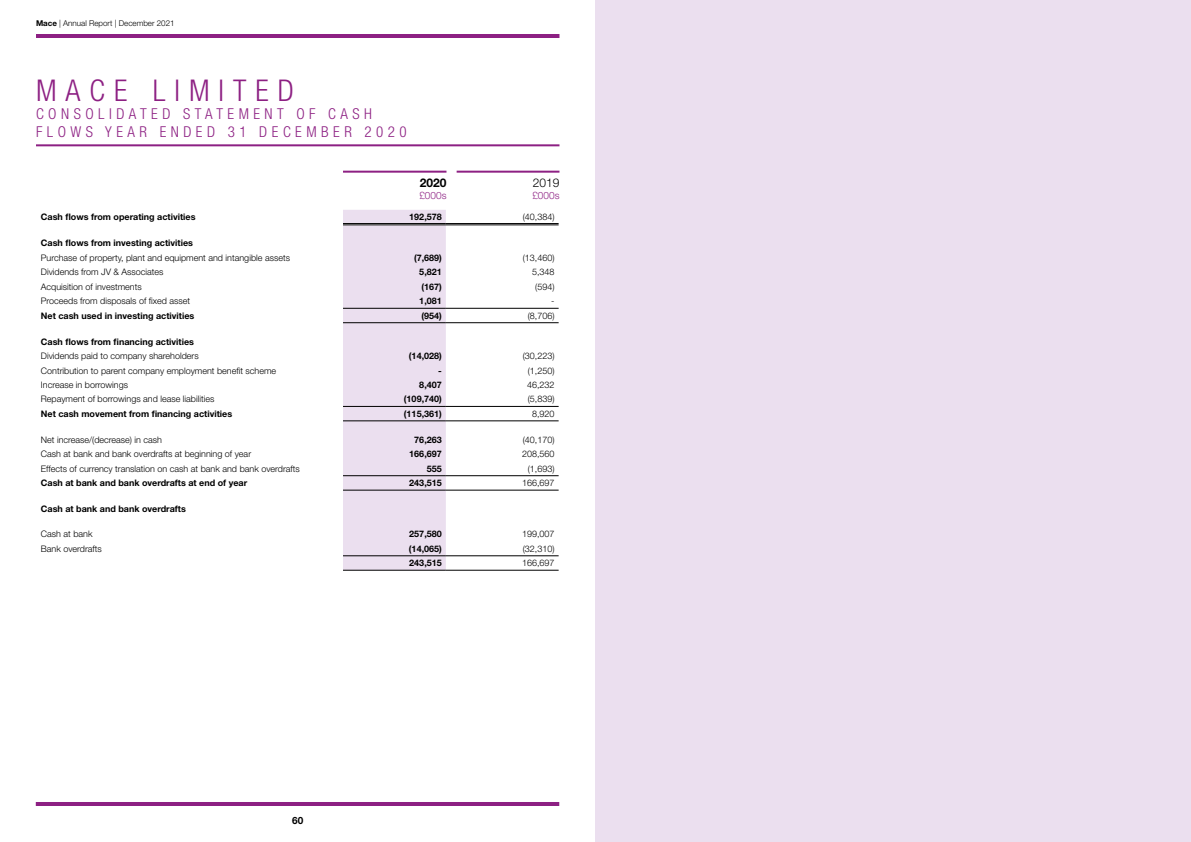
<style>
.page{position:relative;width:1191px;height:842px;background:#fff}
.page>*{position:absolute;margin:0;border:0;box-sizing:border-box;transform-origin:0 0}
.t1{font:300 condensed 30px "Helvetica Neue LT Std";letter-spacing:.3em;color:#8d2083}
.t2{font:300 condensed 15px/18px "Helvetica Neue LT Std";letter-spacing:.3em;color:#8d2083}
.t3{font:300 12px "Helvetica Neue LT Std";color:#000}
.t4{font:700 12px "Helvetica Neue LT Std";color:#000}
.t5{font:300 10px "Helvetica Neue LT Std";color:#8d2083}
.t6{font:700 10px "Helvetica Neue LT Std";color:#000}
.t7{font:300 9px "Helvetica Neue LT Std";color:#000}
.t8{font:700 9px "Helvetica Neue LT Std";color:#000}
.t9{font:300 8px "Helvetica Neue LT Std";color:#000}
.s1{font-weight:700}
</style>
<div class="page">
<hr style="left:36px;top:34px;width:523px;height:4px;background:#8d2083">
<hr style="left:36px;top:802px;width:523px;height:4px;background:#8d2083">
<hr style="left:36px;top:144px;width:523px;height:2px;background:#8d2083">
<div style="left:343px;top:210px;width:103px;height:360px;background:#ebdfef"></div>
<hr style="left:343px;top:223px;width:103px;height:2px;background:#fff">
<hr style="left:343px;top:308px;width:103px;height:1px;background:#000">
<hr style="left:446px;top:308px;width:112px;height:1px;background:#000">
<hr style="left:343px;top:322px;width:103px;height:1px;background:#000">
<hr style="left:446px;top:322px;width:112px;height:1px;background:#000">
<hr style="left:343px;top:406px;width:103px;height:1px;background:#000">
<hr style="left:446px;top:406px;width:112px;height:1px;background:#000">
<hr style="left:343px;top:420px;width:103px;height:1px;background:#000">
<hr style="left:446px;top:420px;width:112px;height:1px;background:#000">
<hr style="left:343px;top:475px;width:103px;height:1px;background:#000">
<hr style="left:446px;top:475px;width:112px;height:1px;background:#000">
<hr style="left:343px;top:490px;width:103px;height:1px;background:#000">
<hr style="left:446px;top:490px;width:112px;height:1px;background:#000">
<hr style="left:343px;top:555px;width:103px;height:1px;background:#000">
<hr style="left:446px;top:555px;width:112px;height:1px;background:#000">
<hr style="left:343px;top:570px;width:103px;height:1px;background:#000">
<hr style="left:446px;top:570px;width:112px;height:1px;background:#000">
<hr style="left:343px;top:223px;width:103px;height:1px;background:#000">
<hr style="left:343px;top:225px;width:103px;height:1px;background:#000">
<hr style="left:446px;top:223px;width:112px;height:1px;background:#000">
<hr style="left:446px;top:225px;width:112px;height:1px;background:#000">
<hr style="left:456px;top:171px;width:103px;height:2px;background:#8d2083">
<hr style="left:343px;top:171px;width:103px;height:2px;background:#8d2083">
<div style="left:595px;top:0;width:596px;height:842px;background:#ebdfef"></div>
<p class="t9" style="left:36px;top:18px;width:140px"><span class="s1">Mace</span> | Annual Report | December 2021</p>
<h1 class="t1" style="left:36px;top:73px;width:259px">MACE LIMITED</h1>
<h2 class="t2" style="left:36px;top:104px;width:372px">CONSOLIDATED STATEMENT OF CASH<br>FLOWS YEAR ENDED 31 DECEMBER 2020</h2>
<h3 class="t4" style="left:420px;top:175px;width:28px">2020</h3>
<p class="t5" style="left:419px;top:189px;width:29px">£000s</p>
<h3 class="t3" style="left:533px;top:175px;width:28px">2019</h3>
<p class="t5" style="left:532px;top:189px;width:29px">£000s</p>
<p class="t8" style="left:41px;top:211px;width:156px">Cash flows from operating activities</p>
<p class="t8" style="left:409px;top:211px;width:34px">192,578</p>
<p class="t7" style="left:523px;top:211px;width:33px">(40,384)</p>
<p class="t8" style="left:41px;top:237px;width:154px">Cash flows from investing activities</p>
<p class="t7" style="left:41px;top:252px;width:251px">Purchase of property, plant and equipment and intangible assets</p>
<p class="t8" style="left:414px;top:252px;width:29px">(7,689)</p>
<p class="t7" style="left:523px;top:252px;width:33px">(13,460)</p>
<p class="t7" style="left:41px;top:266px;width:124px">Dividends from JV &amp; Associates</p>
<p class="t8" style="left:419px;top:266px;width:24px">5,821</p>
<p class="t7" style="left:532px;top:266px;width:24px">5,348</p>
<p class="t7" style="left:41px;top:281px;width:102px">Acquisition of investments</p>
<p class="t8" style="left:421px;top:281px;width:22px">(167)</p>
<p class="t7" style="left:535px;top:281px;width:21px">(594)</p>
<p class="t7" style="left:41px;top:296px;width:151px">Proceeds from disposals of fixed asset</p>
<p class="t8" style="left:419px;top:295px;width:24px">1,081</p>
<p class="t7" style="left:551px;top:296px;width:5px">-</p>
<p class="t8" style="left:41px;top:310px;width:155px">Net cash used in investing activities</p>
<p class="t8" style="left:421px;top:310px;width:22px">(954)</p>
<p class="t7" style="left:528px;top:310px;width:28px">(8,706)</p>
<p class="t8" style="left:41px;top:336px;width:155px">Cash flows from financing activities</p>
<p class="t7" style="left:41px;top:350px;width:159px">Dividends paid to company shareholders</p>
<p class="t8" style="left:409px;top:350px;width:34px">(14,028)</p>
<p class="t7" style="left:523px;top:350px;width:33px">(30,223)</p>
<p class="t7" style="left:41px;top:365px;width:237px">Contribution to parent company employment benefit scheme</p>
<p class="t8" style="left:438px;top:365px;width:5px">-</p>
<p class="t7" style="left:528px;top:365px;width:28px">(1,250)</p>
<p class="t7" style="left:41px;top:379px;width:89px">Increase in borrowings</p>
<p class="t8" style="left:419px;top:379px;width:24px">8,407</p>
<p class="t7" style="left:527px;top:379px;width:29px">46,232</p>
<p class="t7" style="left:41px;top:394px;width:175px">Repayment of borrowings and lease liabilities</p>
<p class="t8" style="left:404px;top:394px;width:39px">(109,740)</p>
<p class="t7" style="left:528px;top:394px;width:28px">(5,839)</p>
<p class="t8" style="left:41px;top:408px;width:193px">Net cash movement from financing activities</p>
<p class="t8" style="left:404px;top:408px;width:39px">(115,361)</p>
<p class="t7" style="left:532px;top:408px;width:24px">8,920</p>
<p class="t7" style="left:41px;top:434px;width:123px">Net increase/(decrease) in cash</p>
<p class="t8" style="left:414px;top:434px;width:29px">76,263</p>
<p class="t7" style="left:523px;top:434px;width:33px">(40,170)</p>
<p class="t7" style="left:41px;top:449px;width:212px">Cash at bank and bank overdrafts at beginning of year</p>
<p class="t8" style="left:409px;top:448px;width:34px">166,697</p>
<p class="t7" style="left:522px;top:449px;width:34px">208,560</p>
<p class="t7" style="left:41px;top:463px;width:260px">Effects of currency translation on cash at bank and bank overdrafts</p>
<p class="t8" style="left:427px;top:463px;width:17px">555</p>
<p class="t7" style="left:528px;top:463px;width:28px">(1,693)</p>
<p class="t8" style="left:41px;top:477px;width:208px">Cash at bank and bank overdrafts at end of year</p>
<p class="t8" style="left:409px;top:477px;width:34px">243,515</p>
<p class="t7" style="left:522px;top:477px;width:34px">166,697</p>
<p class="t8" style="left:41px;top:503px;width:147px">Cash at bank and bank overdrafts</p>
<p class="t7" style="left:41px;top:529px;width:53px">Cash at bank</p>
<p class="t8" style="left:409px;top:529px;width:34px">257,580</p>
<p class="t7" style="left:522px;top:529px;width:34px">199,007</p>
<p class="t7" style="left:41px;top:543px;width:63px">Bank overdrafts</p>
<p class="t8" style="left:409px;top:543px;width:34px">(14,065)</p>
<p class="t7" style="left:523px;top:543px;width:33px">(32,310)</p>
<p class="t8" style="left:409px;top:557px;width:34px">243,515</p>
<p class="t7" style="left:522px;top:557px;width:34px">166,697</p>
<p class="t6" style="left:292px;top:814px;width:13px">60</p>
</div>
